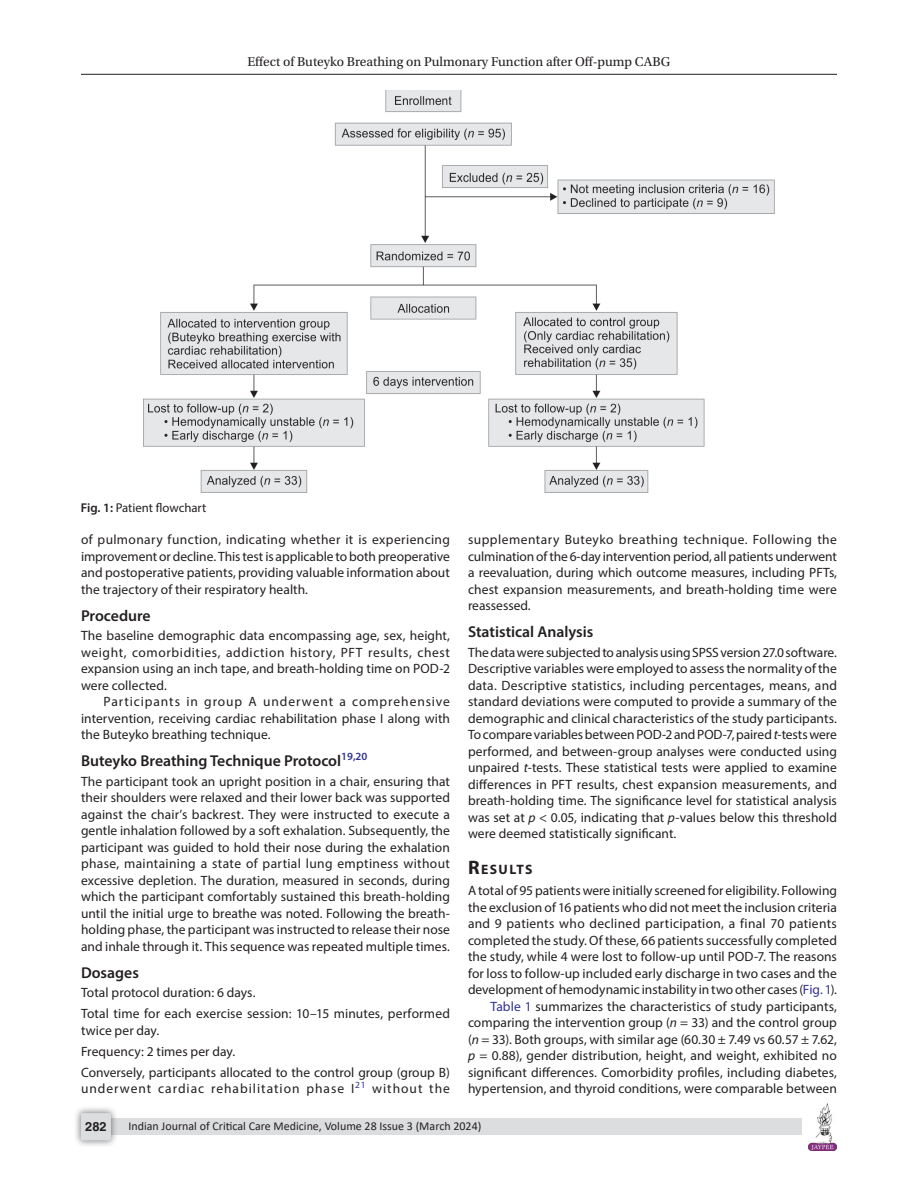
<style>
.page{position:relative;width:918px;height:1188px;background:#fff}
.page>*{position:absolute;margin:0;border:0;box-sizing:border-box;transform-origin:0 0}
.Head-2{font:600 15.75px "Myriad Pro";color:#231f20}
.Head-1{font:700 13.65px "Myriad Pro";letter-spacing:.105em;color:#231f20}
.Para-NoIndent{font:13.5px/16.5px "Myriad Pro";letter-spacing:.005em;color:#231f20;text-align:justify}
.Para-Indent{font:13.5px/16.5px "Myriad Pro";letter-spacing:.005em;color:#231f20;text-align:justify}
.t1{font:13.5px "Utopia Std";color:#231f20}
.FigCaption{font:12.75px "Myriad Pro";color:#231f20}
.t2{font:700 12.75px "Helvetica LT Std";color:#231f20}
.t3{font:12px "Calibri";color:#231f20}
.s1{font-weight:600}
.s2{font-style:italic}
.s3{font-size:19.5px}
.s4{color:#2e3092}
</style>
<div class="page">
<hr style="left:81px;top:74px;width:756px;height:1px;background:#231f20">
<div style="left:96px;top:1119px;width:706px;height:16px;background:#dcdddf"></div>
<div style="left:73px;top:1106px;width:45px;height:41px;background:#231f20;opacity:.61"></div>
<div style="left:81px;top:1113px;width:30px;height:27px;background:#dcdddf;border-radius:2px"></div>
<img style="left:808px;top:1103px;width:29px;height:48px">
<img style="left:143px;top:90px;width:632px;height:402px">
<p class="t1" style="left:248px;top:55px;width:424px">Effect of Buteyko Breathing on Pulmonary Function after Off-pump CABG</p>
<p class="FigCaption" style="left:81px;top:499px;width:127px"><span class="s1">Fig. 1:</span> Patient flowchart</p>
<p class="Para-NoIndent" style="left:81px;top:531px;width:370px">of pulmonary function, indicating whether it is experiencing improvement or decline. This test is applicable to both preoperative and postoperative patients, providing valuable information about the trajectory of their respiratory health.</p>
<p class="Head-2" style="left:81px;top:605px;width:71px">Procedure</p>
<p class="Para-NoIndent" style="left:81px;top:627px;width:371px">The baseline demographic data encompassing age, sex, height, weight, comorbidities, addiction history, PFT results, chest expansion using an inch tape, and breath-holding time on POD-2 were collected.</p>
<p class="Para-Indent" style="left:81px;top:693px;width:371px;text-indent:22px">Participants in group A underwent a comprehensive intervention, receiving cardiac rehabilitation phase I along with the Buteyko breathing technique.</p>
<p class="Head-2" style="left:81px;top:751px;width:288px">Buteyko Breathing Technique Protocol<sup>19,20</sup></p>
<p class="Para-NoIndent" style="left:81px;top:773px;width:371px">The participant took an upright position in a chair, ensuring that their shoulders were relaxed and their lower back was supported against the chair’s backrest. They were instructed to execute a gentle inhalation followed by a soft exhalation. Subsequently, the participant was guided to hold their nose during the exhalation phase, maintaining a state of partial lung emptiness without excessive depletion. The duration, measured in seconds, during which the participant comfortably sustained this breath-holding until the initial urge to breathe was noted. Following the breath&shy;holding phase, the participant was instructed to release their nose and inhale through it. This sequence was repeated multiple times.</p>
<p class="Head-2" style="left:81px;top:962px;width:59px">Dosages</p>
<p class="Para-NoIndent" style="left:81px;top:984px;width:176px">Total protocol duration: 6 days.</p>
<p class="Para-NoIndent" style="left:81px;top:1005px;width:371px">Total time for each exercise session: 10–15 minutes, performed twice per day.</p>
<p class="Para-NoIndent" style="left:81px;top:1043px;width:156px">Frequency: 2 times per day.</p>
<p class="Para-Indent" style="left:81px;top:1064px;width:371px">Conversely, participants allocated to the control group (group B) underwent cardiac rehabilitation phase I<sup>21</sup> without the</p>
<p class="Para-Indent" style="left:468px;top:531px;width:371px">supplementary Buteyko breathing technique. Following the culmination of the 6-day intervention period, all patients underwent a reevaluation, during which outcome measures, including PFTs, chest expansion measurements, and breath-holding time were reassessed.</p>
<p class="Head-2" style="left:468px;top:622px;width:127px">Statistical Analysis</p>
<p class="Para-NoIndent" style="left:468px;top:644px;width:371px">The data were subjected to analysis using SPSS version 27.0 software.<br>Descriptive variables were employed to assess the normality of the data. Descriptive statistics, including percentages, means, and standard deviations were computed to provide a summary of the demographic and clinical characteristics of the study participants.<br>To compare variables between POD-2 and POD-7, paired <span class="s2">t</span>-tests were performed, and between-group analyses were conducted using unpaired <span class="s2">t</span>-tests. These statistical tests were applied to examine differences in PFT results, chest expansion measurements, and breath-holding time. The significance level for statistical analysis was set at <span class="s2">p</span> &lt; 0.05, indicating that <span class="s2">p</span>-values below this threshold were deemed statistically significant.</p>
<p class="Head-1" style="left:468px;top:861px;width:66px"><span class="s3">R</span>ESULTS</p>
<p class="Para-NoIndent" style="left:468px;top:882px;width:371px">A total of 95 patients were initially screened for eligibility. Following the exclusion of 16 patients who did not meet the inclusion criteria and 9 patients who declined participation, a final 70 patients completed the study. Of these, 66 patients successfully completed the study, while 4 were lost to follow-up until POD-7. The reasons for loss to follow-up included early discharge in two cases and the development of hemodynamic instability in two other cases (<span class="s4">Fig. 1</span>).</p>
<p class="Para-Indent" style="left:468px;top:998px;width:371px;text-indent:22px"><span class="s4">Table 1</span> summarizes the characteristics of study participants, comparing the intervention group (<span class="s2">n</span> = 33) and the control group (<span class="s2">n</span> = 33). Both groups, with similar age (60.30 ± 7.49 vs 60.57 ± 7.62, <span class="s2">p</span> = 0.88), gender distribution, height, and weight, exhibited no significant differences. Comorbidity profiles, including diabetes, hypertension, and thyroid conditions, were comparable between</p>
<p class="t2" style="left:85px;top:1119px;width:23px">282</p>
<p class="t3" style="left:128px;top:1117px;width:354px">Indian Journal of Critical Care Medicine, Volume 28 Issue 3 (March 2024)</p>
</div>
